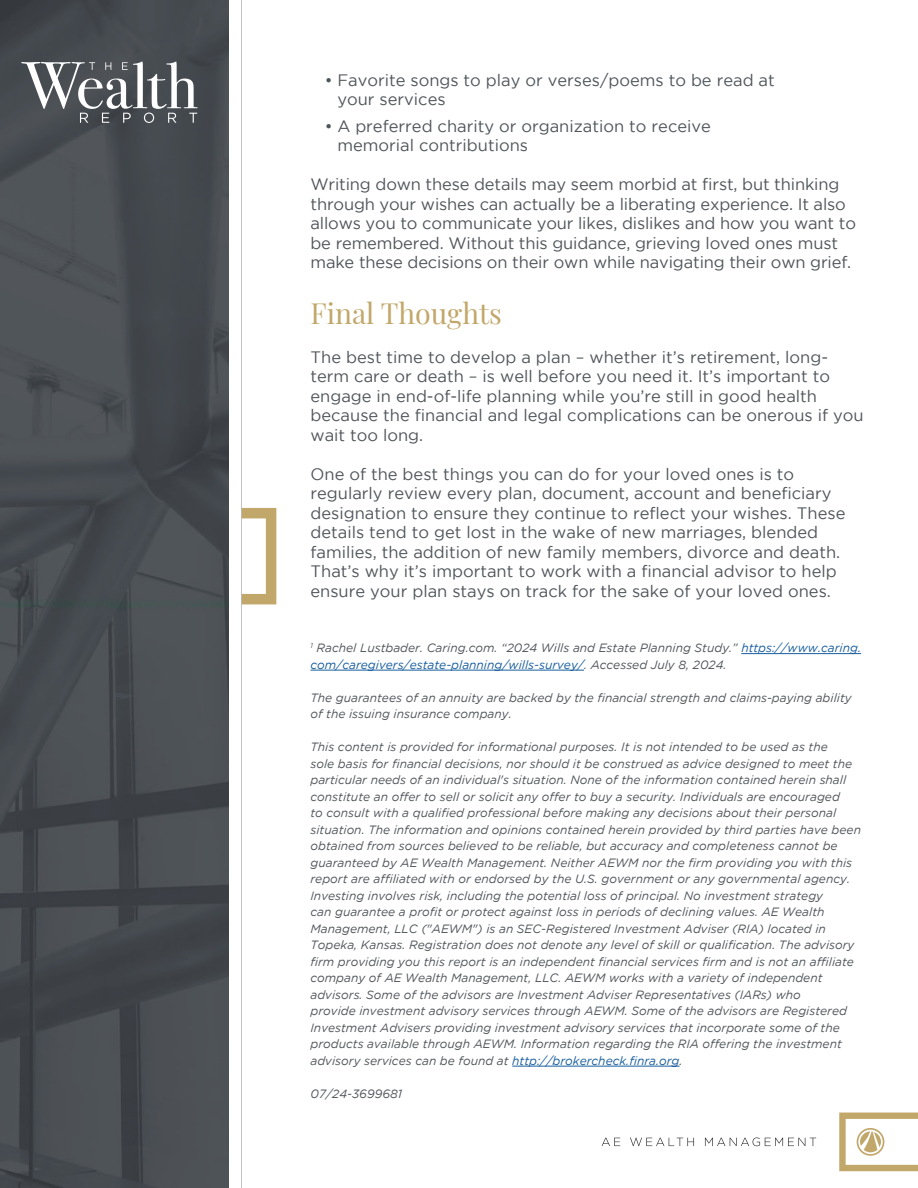
<style>
.page{position:relative;width:918px;height:1188px;background:#fff}
.page>*{position:absolute;margin:0;border:0;box-sizing:border-box;transform-origin:0 0}
.t1{font:28.5px "Playfair Display";color:#c2a76a}
.t2{font:16.5px/19.5px "Gotham";color:#50555a}
.t3{font:italic 12px/16.5px "Gotham";color:#50555a}
.s1{color:#175d9e}
</style>
<div class="page">
<svg style="left:242px;top:508px;width:34px;height:96px"></svg>
<hr style="left:240px;top:0;width:2px;height:1188px;background:#bababa">
<img style="left:0;top:0;width:229px;height:1188px">
<svg style="left:21px;top:61px;width:177px;height:62px"></svg>
<svg style="left:839px;top:1113px;width:79px;height:58px"></svg>
<svg style="left:602px;top:1138px;width:18px;height:8px"></svg>
<svg style="left:630px;top:1138px;width:64px;height:8px"></svg>
<svg style="left:705px;top:1138px;width:111px;height:8px"></svg>
<hr style="left:741px;top:653px;width:120px;height:1px;background:#175d9e">
<hr style="left:310px;top:670px;width:274px;height:1px;background:#175d9e">
<hr style="left:512px;top:1066px;width:168px;height:1px;background:#175d9e">
<h2 class="t2" style="left:337px;top:70px;width:439px;text-indent:-13px">• Favorite songs to play or verses/poems to be read at your services</h2>
<h2 class="t2" style="left:337px;top:116px;width:375px;text-indent:-13px">• A preferred charity or organization to receive memorial contributions</h2>
<p class="t2" style="left:310px;top:174px;width:547px">Writing down these details may seem morbid at first, but thinking through your wishes can actually be a liberating experience. It also allows you to communicate your likes, dislikes and how you want to be remembered. Without this guidance, grieving loved ones must make these decisions on their own while navigating their own grief.</p>
<h1 class="t1" style="left:310px;top:291px;width:193px">Final Thoughts</h1>
<p class="t2" style="left:310px;top:347px;width:555px">The best time to develop a plan – whether it’s retirement, long&shy;term care or death – is well before you need it. It’s important to engage in end-of-life planning while you’re still in good health because the financial and legal complications can be onerous if you wait too long.</p>
<p class="t2" style="left:310px;top:464px;width:536px">One of the best things you can do for your loved ones is to regularly review every plan, document, account and beneficiary designation to ensure they continue to reflect your wishes. These details tend to get lost in the wake of new marriages, blended families, the addition of new family members, divorce and death.<br>That’s why it’s important to work with a financial advisor to help ensure your plan stays on track for the sake of your loved ones.</p>
<p class="t3" style="left:310px;top:640px;width:552px"><sup>1</sup> Rachel Lustbader. Caring.com. “2024 Wills and Estate Planning Study.” <span class="s1">https://www.caring. com/caregivers/estate-planning/wills-survey/</span>. Accessed July 8, 2024.</p>
<p class="t3" style="left:310px;top:689px;width:543px">The guarantees of an annuity are backed by the financial strength and claims-paying ability of the issuing insurance company.</p>
<p class="t3" style="left:310px;top:739px;width:552px">This content is provided for informational purposes. It is not intended to be used as the<br>sole basis for financial decisions, nor should it be construed as advice designed to meet the particular needs of an individual's situation. None of the information contained herein shall constitute an offer to sell or solicit any offer to buy a security. Individuals are encouraged<br>to consult with a qualified professional before making any decisions about their personal situation. The information and opinions contained herein provided by third parties have been obtained from sources believed to be reliable, but accuracy and completeness cannot be guaranteed by AE Wealth Management. Neither AEWM nor the firm providing you with this report are affiliated with or endorsed by the U.S. government or any governmental agency.<br>Investing involves risk, including the potential loss of principal. No investment strategy<br>can guarantee a profit or protect against loss in periods of declining values. AE Wealth Management, LLC ("AEWM") is an SEC-Registered Investment Adviser (RIA) located in Topeka, Kansas. Registration does not denote any level of skill or qualification. The advisory firm providing you this report is an independent financial services firm and is not an affiliate company of AE Wealth Management, LLC. AEWM works with a variety of independent advisors. Some of the advisors are Investment Adviser Representatives (IARs) who<br>provide investment advisory services through AEWM. Some of the advisors are Registered Investment Advisers providing investment advisory services that incorporate some of the products available through AEWM. Information regarding the RIA offering the investment advisory services can be found at <span class="s1">http://brokercheck.finra.org</span>.</p>
<p class="t3" style="left:310px;top:1085px;width:93px">07/24-3699681</p>
</div>
